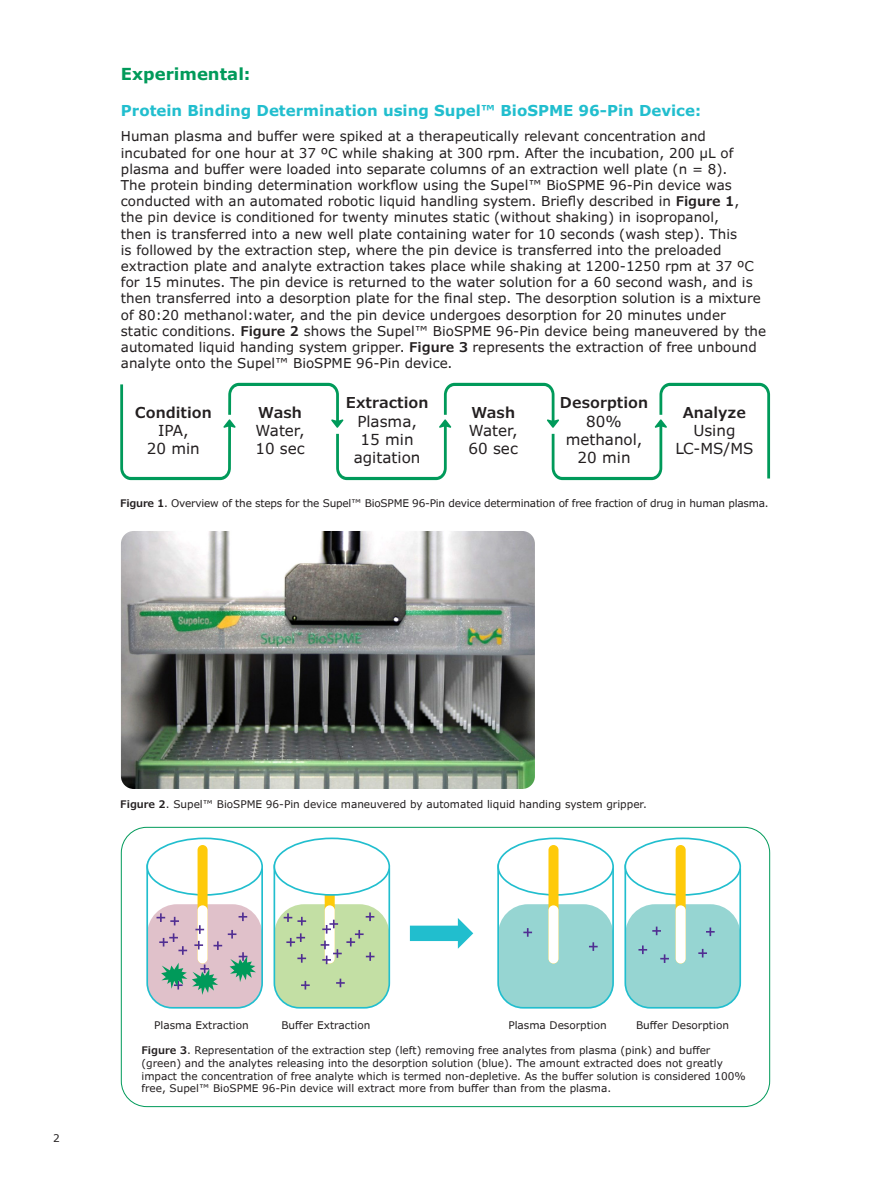
<style>
.page{position:relative;width:891px;height:1188px;background:#fff}
.page>*{position:absolute;margin:0;border:0;box-sizing:border-box;transform-origin:0 0}
.t1{font:700 16.5px "Verdana Pro";color:#009a5a}
.t2{font:15.15px/18.1px "Verdana Pro";color:#231f20;text-align:center}
.t3{font:600 15.15px "Verdana Pro";color:#231f20}
.t4{font:700 15px "Verdana Pro";color:#21bece}
.t5{font:13.5px/16.2px "Verdana Pro";color:#231f20}
.t6{font:10.5px/12.6px "Verdana Pro";color:#231f20}
.t7{font:10.5px "Verdana Pro";letter-spacing:-.02em;color:#231f20}
.s1{font-weight:600}
</style>
<div class="page">
<svg style="left:120px;top:383px;width:650px;height:97px"></svg>
<img style="left:121px;top:531px;width:414px;height:258px">
<div style="left:198px;top:845px;width:10px;height:119px;background:#feca0a;border-radius:5px"></div>
<svg style="left:410px;top:918px;width:63px;height:31px"></svg>
<svg style="left:146px;top:856px;width:117px;height:153px"></svg>
<svg style="left:273px;top:856px;width:118px;height:153px"></svg>
<div style="left:548px;top:845px;width:11px;height:119px;background:#feca0a;border-radius:5px"></div>
<svg style="left:497px;top:856px;width:117px;height:153px"></svg>
<svg style="left:624px;top:856px;width:118px;height:153px"></svg>
<div style="left:676px;top:845px;width:10px;height:119px;background:#feca0a;border-radius:5px"></div>
<div style="left:676px;top:905px;width:10px;height:59px;background:#fff;border-radius:5px"></div>
<p class="t1" style="left:121px;top:63px;width:131px">Experimental:</p>
<p class="t4" style="left:121px;top:101px;width:582px">Protein Binding Determination using Supel™ BioSPME 96-Pin Device:</p>
<p class="t5" style="left:121px;top:129px;width:647px">Human plasma and buffer were spiked at a therapeutically relevant concentration and incubated for one hour at 37 ºC while shaking at 300 rpm. After the incubation, 200 µL of plasma and buffer were loaded into separate columns of an extraction well plate (n = 8).<br>The protein binding determination workflow using the Supel™ BioSPME 96-Pin device was conducted with an automated robotic liquid handling system. Briefly described in <span class="s1">Figure 1</span>,<br>the pin device is conditioned for twenty minutes static (without shaking) in isopropanol,<br>then is transferred into a new well plate containing water for 10 seconds (wash step). This<br>is followed by the extraction step, where the pin device is transferred into the preloaded extraction plate and analyte extraction takes place while shaking at 1200-1250 rpm at 37 ºC for 15 minutes. The pin device is returned to the water solution for a 60 second wash, and is then transferred into a desorption plate for the final step. The desorption solution is a mixture of 80:20 methanol:water, and the pin device undergoes desorption for 20 minutes under<br>static conditions. <span class="s1">Figure 2</span> shows the Supel™ BioSPME 96-Pin device being maneuvered by the automated liquid handing system gripper. <span class="s1">Figure 3</span> represents the extraction of free unbound analyte onto the Supel™ BioSPME 96-Pin device.</p>
<p class="t3" style="left:135px;top:402px;width:78px">Condition</p>
<p class="t2" style="left:147px;top:421px;width:55px">IPA,<br>20 min</p>
<p class="t3" style="left:346px;top:393px;width:84px">Extraction</p>
<p class="t2" style="left:354px;top:412px;width:68px">Plasma,<br>15 min agitation</p>
<p class="t3" style="left:560px;top:393px;width:90px">Desorption</p>
<p class="t2" style="left:566px;top:412px;width:78px">80% methanol,<br>20 min</p>
<p class="t3" style="left:258px;top:402px;width:45px">Wash</p>
<p class="t2" style="left:255px;top:421px;width:51px;text-align:left">Water,<br>10 sec</p>
<p class="t3" style="left:471px;top:402px;width:45px">Wash</p>
<p class="t2" style="left:469px;top:421px;width:51px;text-align:left">Water,<br>60 sec</p>
<p class="t3" style="left:683px;top:402px;width:65px">Analyze</p>
<p class="t2" style="left:675px;top:421px;width:80px">Using<br>LC-MS/MS</p>
<p class="t7" style="left:120px;top:496px;width:650px"><span class="s1">Figure 1</span>. Overview of the steps for the Supel™ BioSPME 96-Pin device determination of free fraction of drug in human plasma.</p>
<p class="t6" style="left:120px;top:798px;width:528px"><span class="s1">Figure 2</span>. Supel™ BioSPME 96-Pin device maneuvered by automated liquid handing system gripper.</p>
<p class="t6" style="left:53px;top:1132px;width:8px">2</p>
<p class="t6" style="left:281px;top:1019px;width:90px">Buffer Extraction</p>
<p class="t6" style="left:508px;top:1019px;width:100px">Plasma Desorption</p>
<p class="t6" style="left:636px;top:1019px;width:94px">Buffer Desorption</p>
<p class="t6" style="left:154px;top:1019px;width:96px">Plasma Extraction</p>
<p class="t6" style="left:142px;top:1044px;width:606px"><span class="s1">Figure 3</span>. Representation of the extraction step (left) removing free analytes from plasma (pink) and buffer (green) and the analytes releasing into the desorption solution (blue). The amount extracted does not greatly impact the concentration of free analyte which is termed non-depletive. As the buffer solution is considered 100% free, Supel™ BioSPME 96-Pin device will extract more from buffer than from the plasma.</p>
</div>
